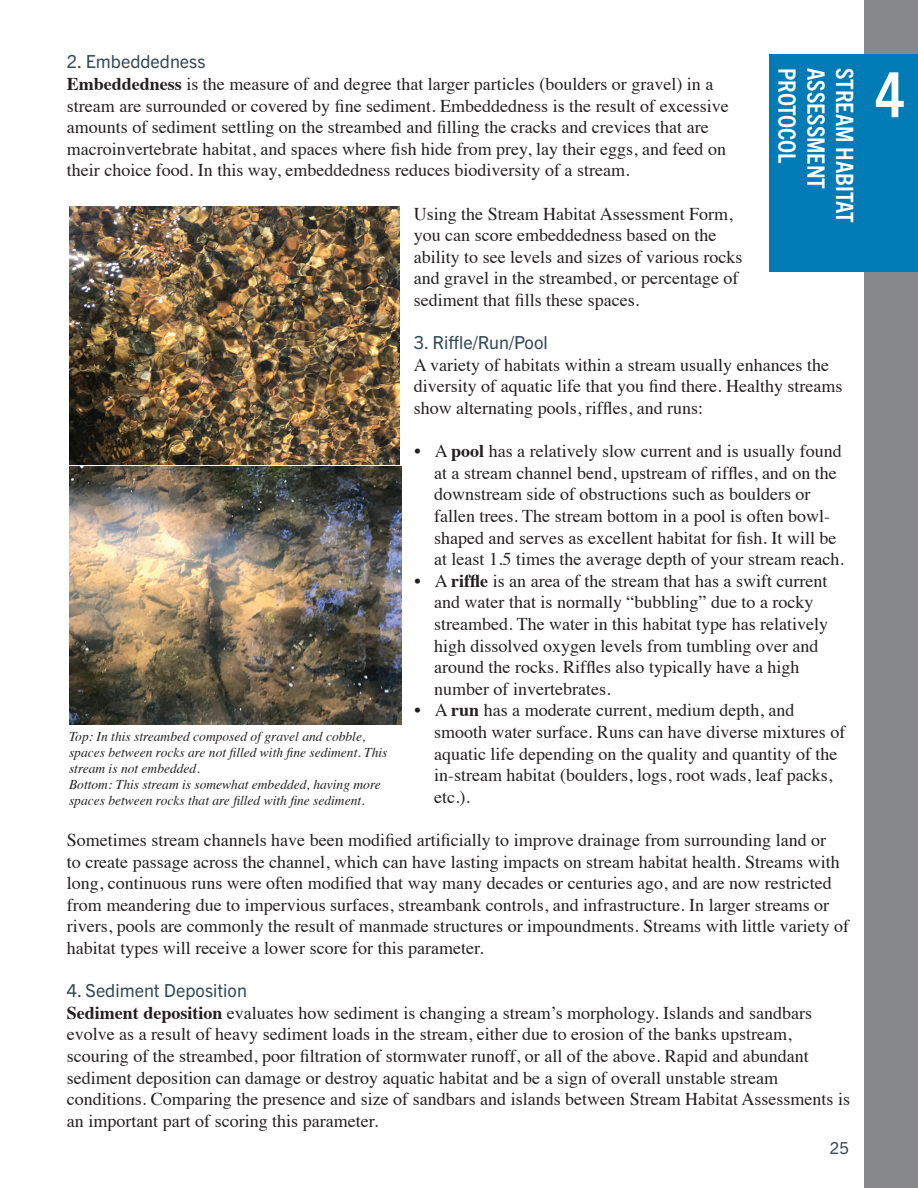
<style>
.page{position:relative;width:918px;height:1188px;background:#fff}
.page>*{position:absolute;margin:0;border:0;box-sizing:border-box;transform-origin:0 0}
.t1{font:700 condensed 62.4px "Trade Gothic Next LT Pro";color:#fff}
.t2{font:700 condensed 24px "Trade Gothic Next LT Pro";color:#fff}
.t3{font:18px/21.6px "Times";color:#231f20}
.t4{font:18px "Trade Gothic Next LT Pro";color:#324856}
.t5{font:16.5px "Trade Gothic Next LT Pro";color:#324856}
.t6{font:italic 13.5px/16.2px "Times";color:#231f20}
.s1{font-weight:700}
</style>
<div class="page">
<div style="left:864px;top:0;width:54px;height:1188px;background:#86898a"></div>
<div style="left:770px;top:54px;width:148px;height:218px;background:#007bb6"></div>
<img style="left:69px;top:207px;width:332px;height:518px">
<p class="t4" style="left:67px;top:49px;width:140px">2. Embeddedness</p>
<p class="t3" style="left:67px;top:72px;width:663px"><span class="s1">Embeddedness</span> is the measure of and degree that larger particles (boulders or gravel) in a stream are surrounded or covered by fine sediment. Embeddedness is the result of excessive amounts of sediment settling on the streambed and filling the cracks and crevices that are macroinvertebrate habitat, and spaces where fish hide from prey, lay their eggs, and feed on their choice food. In this way, embeddedness reduces biodiversity of a stream.</p>
<p class="t3" style="left:414px;top:201px;width:330px">Using the Stream Habitat Assessment Form, you can score embeddedness based on the ability to see levels and sizes of various rocks and gravel in the streambed, or percentage of sediment that fills these spaces.</p>
<p class="t4" style="left:414px;top:330px;width:136px">3. Riffle/Run/Pool</p>
<p class="t3" style="left:414px;top:352px;width:430px">A variety of habitats within a stream usually enhances the diversity of aquatic life that you find there. Healthy streams show alternating pools, riffles, and runs:</p>
<p class="t3" style="left:434px;top:439px;width:411px;text-indent:-19px">• A <span class="s1">pool</span> has a relatively slow current and is usually found at a stream channel bend, upstream of riffles, and on the downstream side of obstructions such as boulders or fallen trees. The stream bottom in a pool is often bowl&shy;shaped and serves as excellent habitat for fish. It will be at least 1.5 times the average depth of your stream reach.</p>
<p class="t3" style="left:434px;top:568px;width:396px;text-indent:-19px">• A <span class="s1">riffle</span> is an area of the stream that has a swift current and water that is normally “bubbling” due to a rocky streambed. The water in this habitat type has relatively high dissolved oxygen levels from tumbling over and around the rocks. Riffles also typically have a high number of invertebrates.</p>
<p class="t3" style="left:434px;top:698px;width:413px;text-indent:-19px">• A <span class="s1">run</span> has a moderate current, medium depth, and smooth water surface. Runs can have diverse mixtures of aquatic life depending on the quality and quantity of the in-stream habitat (boulders, logs, root wads, leaf packs, etc.).</p>
<p class="t3" style="left:67px;top:828px;width:784px">Sometimes stream channels have been modified artificially to improve drainage from surrounding land or<br>to create passage across the channel, which can have lasting impacts on stream habitat health. Streams with long, continuous runs were often modified that way many decades or centuries ago, and are now restricted from meandering due to impervious surfaces, streambank controls, and infrastructure. In larger streams or rivers, pools are commonly the result of manmade structures or impoundments. Streams with little variety of habitat types will receive a lower score for this parameter.</p>
<p class="t4" style="left:67px;top:978px;width:182px">4. Sediment Deposition</p>
<p class="t3" style="left:67px;top:1000px;width:785px"><span class="s1">Sediment deposition</span> evaluates how sediment is changing a stream’s morphology. Islands and sandbars evolve as a result of heavy sediment loads in the stream, either due to erosion of the banks upstream, scouring of the streambed, poor filtration of stormwater runoff, or all of the above. Rapid and abundant sediment deposition can damage or destroy aquatic habitat and be a sign of overall unstable stream conditions. Comparing the presence and size of sandbars and islands between Stream Habitat Assessments is an important part of scoring this parameter.</p>
<h2 class="t2" style="left:804px;top:68px;width:97px;rotate:90deg">PROTOCOL</h2>
<h2 class="t2" style="left:833px;top:68px;width:122px;rotate:90deg">ASSESSMENT</h2>
<h2 class="t2" style="left:861px;top:68px;width:156px;rotate:90deg">STREAM HABITAT</h2>
<h1 class="t1" style="left:875px;top:52px;width:31px">4</h1>
<p class="t6" style="left:69px;top:727px;width:320px">Top: In this streambed composed of gravel and cobble, spaces between rocks are not filled with fine sediment. This stream is not embedded.<br>Bottom: This stream is somewhat embedded, having more spaces between rocks that are filled with fine sediment.</p>
<p class="t5" style="left:830px;top:1137px;width:20px">25</p>
</div>
